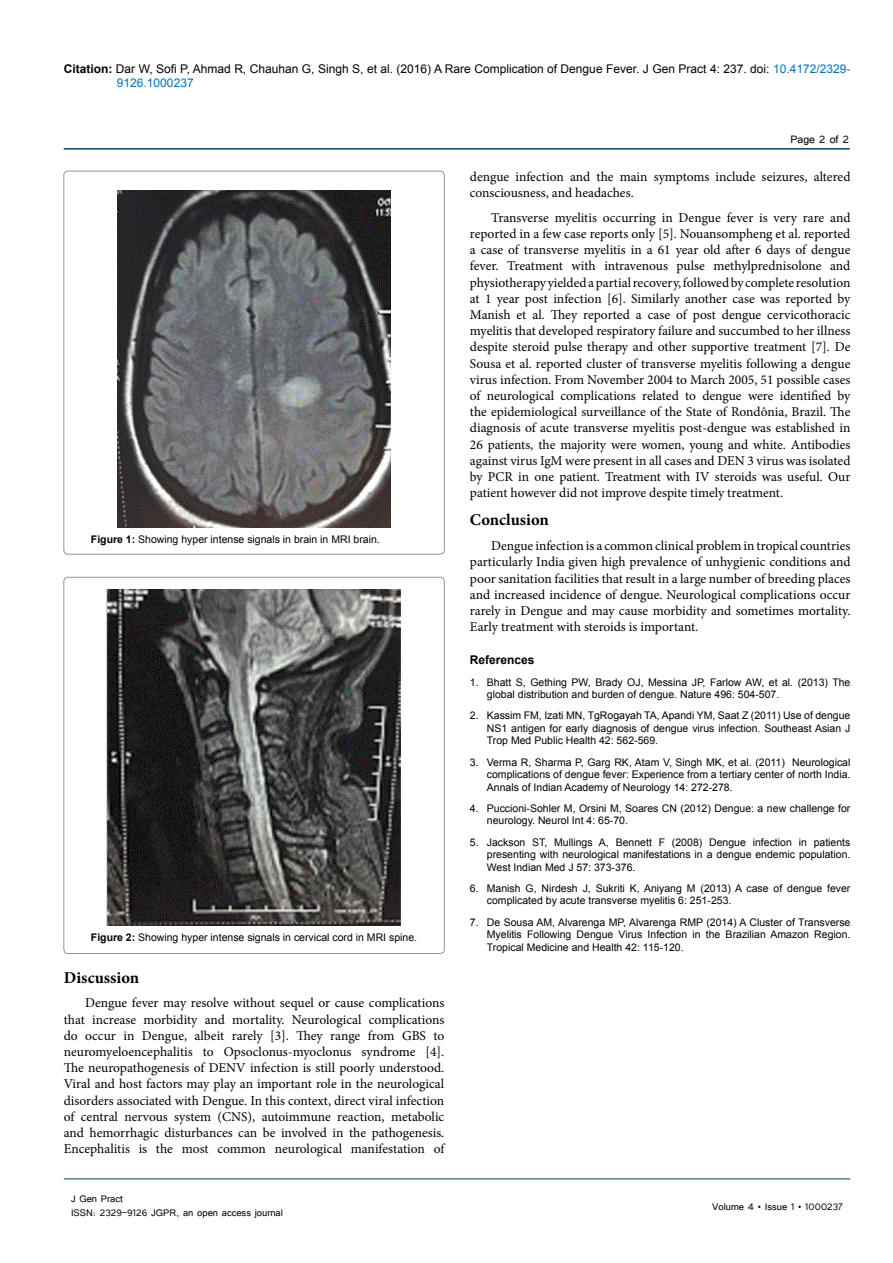
<style>
.page{position:relative;width:893px;height:1263px;background:#fff}
.page>*{position:absolute;margin:0;border:0;box-sizing:border-box;transform-origin:0 0}
.t1{font:700 16.5px "Minion Pro";color:#000}
.t2{font:13.5px/16.2px "Minion Pro";letter-spacing:-.005em;color:#000;text-align:justify}
.t3{font:13.5px "Tunga";color:#000}
.t4{font:12px/14.4px "Arial";color:#000}
.t5{font:12px/14.4px "Tunga";color:#000}
.t6{font:700 12px "Arial";color:#000}
.t7{font:10.5px/12.6px "Arial";color:#000;text-align:justify}
.s1{font-weight:700}
.s2{color:#0072bc}
</style>
<div class="page">
<hr style="left:64px;top:148px;width:786px;height:2px;background:#00455b">
<hr style="left:64px;top:1179px;width:786px;height:1px;background:#00455b">
<img style="left:117px;top:190px;width:274px;height:337px">
<div style="left:64px;top:171px;width:380px;height:383px;border:1px solid #939598;border-radius:4px"></div>
<img style="left:107px;top:590px;width:294px;height:335px">
<div style="left:64px;top:577px;width:380px;height:376px;border:1px solid #939598;border-radius:4px"></div>
<p class="t4" style="left:117px;top:61px;width:735px;text-indent:-53px"><span class="s1">Citation:</span> Dar W, Sofi P, Ahmad R, Chauhan G, Singh S, et al. (2016) A Rare Complication of Dengue Fever. J Gen Pract 4: 237. doi: <span class="s2">10.4172/2329-<br>9126.1000237</span></p>
<p class="t7" style="left:91px;top:533px;width:290px"><span class="s1">Figure 1:</span> Showing hyper intense signals in brain in MRI brain.</p>
<p class="t7" style="left:91px;top:931px;width:328px"><span class="s1">Figure 2:</span> Showing hyper intense signals in cervical cord in MRI spine.</p>
<p class="t1" style="left:64px;top:966px;width:77px">Discussion</p>
<p class="t2" style="left:64px;top:995px;width:382px;text-indent:21px">Dengue fever may resolve without sequel or cause complications that increase morbidity and mortality. Neurological complications do occur in Dengue, albeit rarely [3]. They range from GBS to neuromyeloencephalitis to Opsoclonus-myoclonus syndrome [4].<br>The neuropathogenesis of DENV infection is still poorly understood.<br>Viral and host factors may play an important role in the neurological disorders associated with Dengue. In this context, direct viral infection of central nervous system (CNS), autoimmune reaction, metabolic and hemorrhagic disturbances can be involved in the pathogenesis.<br>Encephalitis is the most common neurological manifestation of</p>
<p class="t5" style="left:71px;top:1190px;width:213px">J Gen Pract<br>ISSN: 2329-9126 JGPR, an open access journal</p>
<p class="t3" style="left:790px;top:131px;width:60px">Page 2 of 2</p>
<p class="t2" style="left:470px;top:168px;width:382px">dengue infection and the main symptoms include seizures, altered consciousness, and headaches.</p>
<p class="t2" style="left:470px;top:209px;width:382px;text-indent:21px">Transverse myelitis occurring in Dengue fever is very rare and reported in a few case reports only [5]. Nouansompheng et al. reported a case of transverse myelitis in a 61 year old after 6 days of dengue fever. Treatment with intravenous pulse methylprednisolone and physiotherapy yielded a partial recovery, followed by complete resolution at 1 year post infection [6]. Similarly another case was reported by Manish et al. They reported a case of post dengue cervicothoracic myelitis that developed respiratory failure and succumbed to her illness despite steroid pulse therapy and other supportive treatment [7]. De Sousa et al. reported cluster of transverse myelitis following a dengue virus infection. From November 2004 to March 2005, 51 possible cases of neurological complications related to dengue were identified by the epidemiological surveillance of the State of Rondônia, Brazil. The diagnosis of acute transverse myelitis post-dengue was established in 26 patients, the majority were women, young and white. Antibodies against virus IgM were present in all cases and DEN 3 virus was isolated by PCR in one patient. Treatment with IV steroids was useful. Our patient however did not improve despite timely treatment.</p>
<p class="t1" style="left:470px;top:508px;width:81px">Conclusion</p>
<p class="t2" style="left:470px;top:538px;width:382px;text-indent:21px">Dengue infection is a common clinical problem in tropical countries particularly India given high prevalence of unhygienic conditions and poor sanitation facilities that result in a large number of breeding places and increased incidence of dengue. Neurological complications occur rarely in Dengue and may cause morbidity and sometimes mortality.<br>Early treatment with steroids is important.</p>
<p class="t6" style="left:470px;top:652px;width:66px">References</p>
<p class="t7" style="left:487px;top:676px;width:365px;text-indent:-17px">1. Bhatt S, Gething PW, Brady OJ, Messina JP, Farlow AW, et al. (2013) The global distribution and burden of dengue. Nature 496: 504-507.</p>
<p class="t7" style="left:487px;top:709px;width:365px;text-indent:-17px">2. Kassim FM, Izati MN, TgRogayah TA, Apandi YM, Saat Z (2011) Use of dengue NS1 antigen for early diagnosis of dengue virus infection. Southeast Asian J Trop Med Public Health 42: 562-569.</p>
<p class="t7" style="left:487px;top:756px;width:365px;text-indent:-17px">3. Verma R, Sharma P, Garg RK, Atam V, Singh MK, et al. (2011) Neurological complications of dengue fever: Experience from a tertiary center of north India.<br>Annals of Indian Academy of Neurology 14: 272-278.</p>
<p class="t7" style="left:487px;top:802px;width:365px;text-indent:-17px">4. Puccioni-Sohler M, Orsini M, Soares CN (2012) Dengue: a new challenge for neurology. Neurol Int 4: 65-70.</p>
<p class="t7" style="left:487px;top:836px;width:365px;text-indent:-17px">5. Jackson ST, Mullings A, Bennett F (2008) Dengue infection in patients presenting with neurological manifestations in a dengue endemic population.<br>West Indian Med J 57: 373-376.</p>
<p class="t7" style="left:487px;top:882px;width:365px;text-indent:-17px">6. Manish G, Nirdesh J, Sukriti K, Aniyang M (2013) A case of dengue fever complicated by acute transverse myelitis 6: 251-253.</p>
<p class="t7" style="left:487px;top:916px;width:365px;text-indent:-17px">7. De Sousa AM, Alvarenga MP, Alvarenga RMP (2014) A Cluster of Transverse Myelitis Following Dengue Virus Infection in the Brazilian Amazon Region.<br>Tropical Medicine and Health 42: 115-120.</p>
<p class="t5" style="left:712px;top:1199px;width:132px">Volume 4 • Issue 1 • 1000237</p>
</div>
